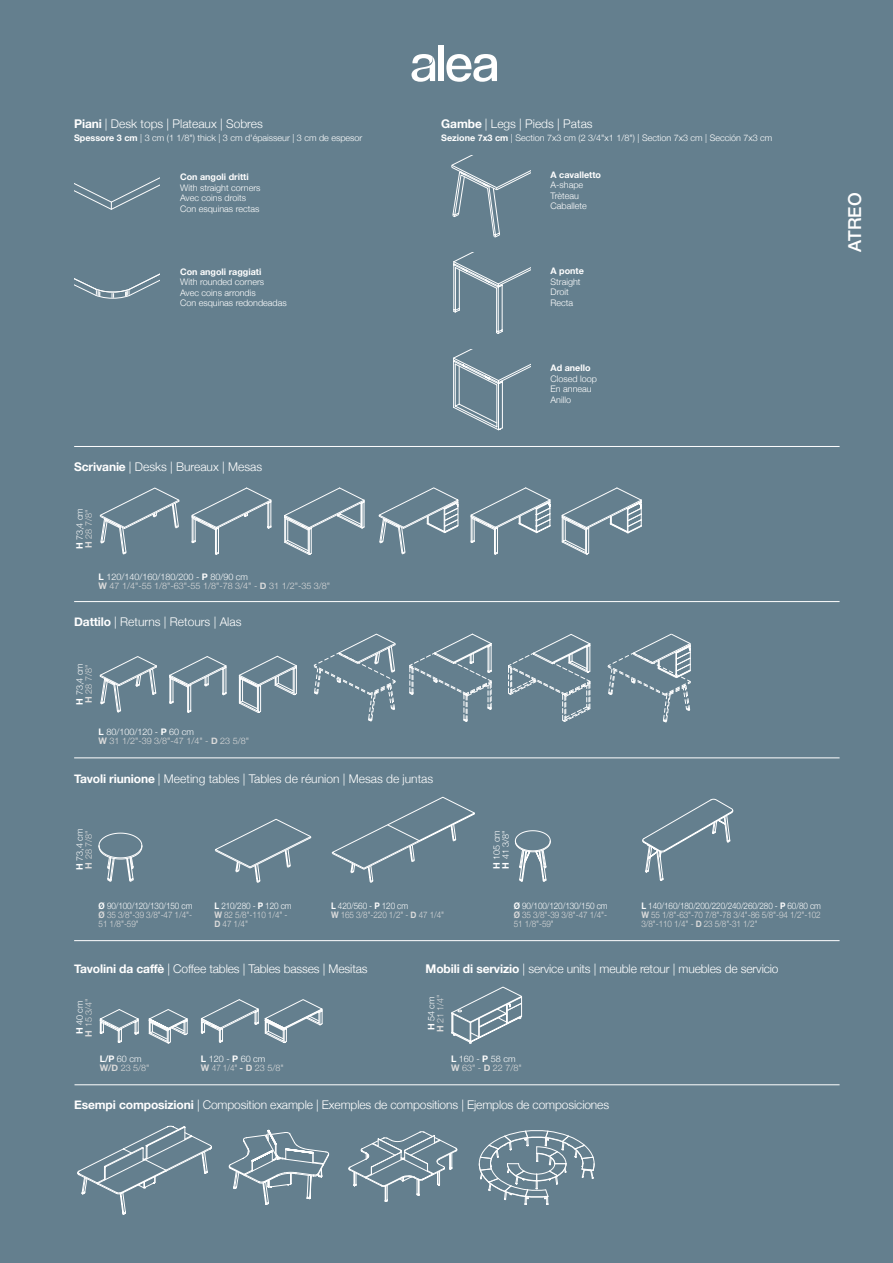
<style>
.page{position:relative;width:893px;height:1263px;background:#647f8e}
.page>*{position:absolute;margin:0;border:0;box-sizing:border-box;transform-origin:0 0}
.t1{font:500 18px "Helvetica Neue";color:#fff}
.t2{font:300 12px "Helvetica Neue";letter-spacing:-.01em;color:#fff}
.t3{font:300 9px/10.5px "Helvetica Neue";color:#fff}
.t4{font:300 9px/9px "Helvetica Neue";letter-spacing:-.01em;color:#dadada;scale:.9 1}
.t5{font:300 9px/9px "Helvetica Neue";letter-spacing:-.01em;color:#dadada}
.t6{font:700 9px "Helvetica Neue";color:#fff}
.s1{font-weight:700}
.s2{font-weight:700;color:#dadada}
.s3{color:#dadada}
.s4{font-weight:700;color:#fff}
.s5{color:#fff}
</style>
<div class="page">
<div style="left:438px;top:45px;width:6px;height:36px;background:#fff"></div>
<svg style="left:446px;top:54px;width:51px;height:28px"></svg>
<svg style="left:411px;top:54px;width:24px;height:28px"></svg>
<hr style="left:74px;top:601px;width:766px;height:1px;background:#fff">
<hr style="left:74px;top:758px;width:766px;height:1px;background:#fff">
<hr style="left:74px;top:446px;width:766px;height:1px;background:#fff">
<svg style="left:100px;top:487px;width:80px;height:67px"></svg>
<svg style="left:192px;top:487px;width:80px;height:68px"></svg>
<svg style="left:284px;top:487px;width:81px;height:68px"></svg>
<svg style="left:378px;top:487px;width:81px;height:67px"></svg>
<svg style="left:470px;top:487px;width:81px;height:68px"></svg>
<svg style="left:562px;top:487px;width:80px;height:68px"></svg>
<hr style="left:74px;top:940px;width:766px;height:1px;background:#fff">
<hr style="left:75px;top:1084px;width:765px;height:1px;background:#fff">
<svg style="left:99px;top:1009px;width:40px;height:34px"></svg>
<svg style="left:148px;top:1009px;width:40px;height:34px"></svg>
<svg style="left:200px;top:999px;width:123px;height:44px"></svg>
<svg style="left:451px;top:986px;width:71px;height:58px"></svg>
<svg style="left:74px;top:273px;width:86px;height:26px"></svg>
<svg style="left:74px;top:177px;width:86px;height:33px"></svg>
<svg style="left:229px;top:1129px;width:100px;height:76px"></svg>
<svg style="left:348px;top:1131px;width:109px;height:71px"></svg>
<svg style="left:77px;top:1126px;width:135px;height:89px"></svg>
<svg style="left:479px;top:1130px;width:116px;height:75px"></svg>
<svg style="left:451px;top:156px;width:80px;height:81px"></svg>
<svg style="left:453px;top:252px;width:78px;height:82px"></svg>
<svg style="left:453px;top:349px;width:78px;height:81px"></svg>
<svg style="left:313px;top:634px;width:83px;height:88px"></svg>
<svg style="left:409px;top:634px;width:83px;height:88px"></svg>
<svg style="left:508px;top:634px;width:83px;height:88px"></svg>
<svg style="left:607px;top:633px;width:84px;height:90px"></svg>
<svg style="left:100px;top:656px;width:57px;height:56px"></svg>
<svg style="left:169px;top:656px;width:58px;height:57px"></svg>
<svg style="left:239px;top:656px;width:58px;height:57px"></svg>
<svg style="left:98px;top:833px;width:45px;height:49px"></svg>
<svg style="left:215px;top:819px;width:96px;height:64px"></svg>
<svg style="left:515px;top:830px;width:36px;height:52px"></svg>
<svg style="left:642px;top:799px;width:91px;height:82px"></svg>
<svg style="left:331px;top:797px;width:144px;height:86px"></svg>
<p class="t2" style="left:74px;top:116px;width:190px"><span class="s1">Piani</span> | Desk tops | Plateaux | Sobres</p>
<p class="t3" style="left:74px;top:133px;width:290px"><span class="s1">Spessore 3 cm</span> | 3 cm (1 1/8") thick | 3 cm d'épaisseur | 3 cm de espesor</p>
<p class="t6" style="left:180px;top:172px;width:70px">Con angoli dritti</p>
<p class="t3" style="left:180px;top:182px;width:82px">With straight corners<br>Avec coins droits<br>Con esquinas rectas</p>
<p class="t6" style="left:180px;top:266px;width:83px">Con angoli raggiati</p>
<p class="t3" style="left:180px;top:276px;width:108px">With rounded corners<br>Avec coins arrondis<br>Con esquinas redondeadas</p>
<p class="t2" style="left:441px;top:116px;width:153px"><span class="s1">Gambe</span> | Legs | Pieds | Patas</p>
<p class="t3" style="left:441px;top:133px;width:333px"><span class="s1">Sezione 7x3 cm</span> | Section 7x3 cm (2 3/4"x1 1/8") | Section 7x3 cm | Sección 7x3 cm</p>
<p class="t6" style="left:551px;top:169px;width:52px">A cavalletto</p>
<p class="t3" style="left:551px;top:179px;width:38px">A-shape<br>Trèteau<br>Caballete</p>
<p class="t6" style="left:551px;top:266px;width:35px">A ponte</p>
<p class="t3" style="left:551px;top:276px;width:32px">Straight<br>Droit<br>Recta</p>
<p class="t6" style="left:551px;top:362px;width:41px">Ad anello</p>
<p class="t3" style="left:551px;top:373px;width:48px">Closed loop<br>En anneau<br>Anillo</p>
<p class="t2" style="left:74px;top:459px;width:190px"><span class="s1">Scrivanie</span> | Desks | Bureaux | Mesas</p>
<p class="t3" style="left:75px;top:549px;width:43px;line-height:9px;rotate:-90deg"><span class="s1">H</span> 73,4 cm<br><span class="s2">H</span> <span class="s3">28 7/8"</span></p>
<p class="t5" style="left:99px;top:572px;width:233px"><span class="s4">L</span> <span class="s5">120/140/160/180/200 -</span> <span class="s4">P</span> <span class="s5">80/90 cm<br></span><span class="s1">W</span> 47 1/4"-55 1/8"-63"-55 1/8"-78 3/4" - <span class="s1">D</span> 31 1/2"-35 3/8"</p>
<p class="t2" style="left:74px;top:615px;width:169px"><span class="s1">Dattilo</span> | Returns | Retours | Alas</p>
<p class="t3" style="left:75px;top:704px;width:43px;line-height:9px;rotate:-90deg"><span class="s1">H</span> 73,4 cm<br><span class="s2">H</span> <span class="s3">28 7/8"</span></p>
<p class="t5" style="left:99px;top:727px;width:152px"><span class="s4">L</span> <span class="s5">80/100/120 -</span> <span class="s4">P</span> <span class="s5">60 cm<br></span><span class="s1">W</span> 31 1/2"-39 3/8"-47 1/4" - <span class="s1">D</span> 23 5/8"</p>
<p class="t2" style="left:74px;top:771px;width:361px"><span class="s1">Tavoli riunione</span> | Meeting tables | Tables de réunion | Mesas de juntas</p>
<p class="t3" style="left:75px;top:870px;width:43px;line-height:9px;rotate:-90deg"><span class="s1">H</span> 73,4 cm<br><span class="s2">H</span> <span class="s3">28 7/8"</span></p>
<p class="t3" style="left:492px;top:869px;width:40px;line-height:9px;rotate:-90deg"><span class="s1">H</span> 105 cm<br><span class="s1">H</span> 41 3/8"</p>
<p class="t4" style="left:99px;top:901px;width:106px;text-align:justify"><span class="s4">Ø</span> <span class="s5">90/100/120/130/150 cm </span><span class="s1">Ø</span> 35 3/8"-39 3/8"-47 1/4"- 51 1/8"-59"</p>
<p class="t4" style="left:214px;top:901px;width:87px"><span class="s4">L</span> <span class="s5">210/280 -</span> <span class="s4">P</span> <span class="s5">120 cm<br></span><span class="s1">W</span> 82 5/8"-110 1/4" -<br><span class="s1">D</span> 47 1/4"</p>
<p class="t4" style="left:331px;top:901px;width:127px"><span class="s4">L</span> <span class="s5">420/560 -</span> <span class="s4">P</span> <span class="s5">120 cm<br></span><span class="s1">W</span> 165 3/8"-220 1/2" - <span class="s1">D</span> 47 1/4"</p>
<p class="t4" style="left:641px;top:901px;width:201px;text-align:justify"><span class="s4">L</span> <span class="s5">140/160/180/200/220/240/260/280 -</span> <span class="s4">P</span> <span class="s5">60/80 cm </span><span class="s1">W</span> 55 1/8"-63"-70 7/8"-78 3/4"-86 5/8"-94 1/2"-102<br>3/8"-110 1/4" - <span class="s1">D</span> 23 5/8"-31 1/2"</p>
<p class="t4" style="left:514px;top:901px;width:106px;text-align:justify"><span class="s4">Ø</span> <span class="s5">90/100/120/130/150 cm </span><span class="s1">Ø</span> 35 3/8"-39 3/8"-47 1/4"- 51 1/8"-59"</p>
<p class="t2" style="left:74px;top:961px;width:295px"><span class="s1">Tavolini da caffè</span> | Coffee tables | Tables basses | Mesitas</p>
<p class="t5" style="left:75px;top:1036px;width:40px;rotate:-90deg"><span class="s4">H</span> <span class="s5">40 cm<br></span><span class="s1">H</span> 15 3/4"</p>
<p class="t5" style="left:100px;top:1054px;width:51px"><span class="s4">L/P</span> <span class="s5">60 cm<br></span><span class="s1">W/D</span> 23 5/8"</p>
<p class="t4" style="left:201px;top:1054px;width:93px"><span class="s4">L</span> <span class="s5">120 -</span> <span class="s4">P</span> <span class="s5">60 cm<br></span><span class="s1">W</span> 47 1/4" <span class="s1">- D</span> 23 5/8"</p>
<p class="t2" style="left:426px;top:961px;width:355px"><span class="s1">Mobili di servizio</span> | service units | meuble retour | muebles de servicio</p>
<p class="t5" style="left:426px;top:1032px;width:40px;rotate:-90deg"><span class="s4">H</span> <span class="s5">54 cm<br></span><span class="s1">H</span> 21 1/4"</p>
<p class="t5" style="left:451px;top:1054px;width:72px"><span class="s4">L</span> <span class="s5">160 -</span> <span class="s4">P</span> <span class="s5">58 cm<br></span><span class="s1">W</span> 63" - <span class="s1">D</span> 22 7/8"</p>
<p class="t2" style="left:74px;top:1097px;width:536px"><span class="s1">Esempi composizioni</span> | Composition example | Exemples de compositions | Ejemplos de composiciones</p>
<h1 class="t1" style="left:840px;top:251px;width:60px;rotate:-90deg">ATREO</h1>
</div>
